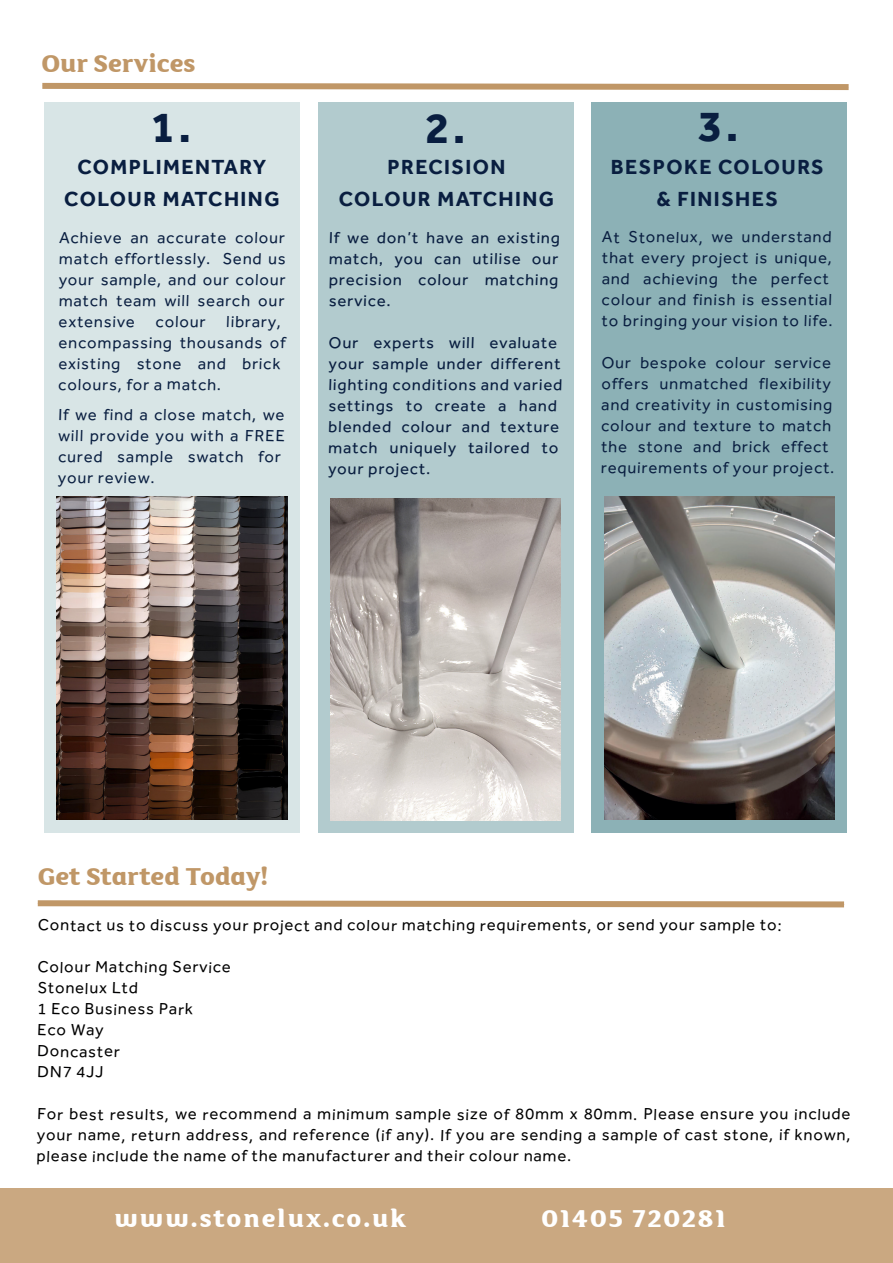
<style>
.page{position:relative;width:893px;height:1263px;background:#fff}
.page>*{position:absolute;margin:0;border:0;box-sizing:border-box;transform-origin:0 0}
.t1{font:700 45px "Effra";color:#091e40}
.t2{font:700 27px "FS Maja";letter-spacing:.07em;color:#fff}
.t3{font:700 27px "FS Maja";color:#c09767}
.t4{font:700 21px/31.5px "Effra";letter-spacing:.07em;color:#091e40;text-align:center}
.t5{font:16.5px/21px "Effra CC";color:#091e40}
.t6{font:16.5px/22.8px "Effra CC";color:#000001}
.t7{font:16.5px/21.1px "Effra";color:#091e40;text-align:justify}
</style>
<div class="page">
<div style="left:44px;top:102px;width:255px;height:731px;background:#d8e5e6"></div>
<div style="left:319px;top:102px;width:255px;height:731px;background:#b2cbce"></div>
<div style="left:592px;top:102px;width:255px;height:731px;background:#8cb1b6"></div>
<div style="left:0;top:1188px;width:893px;height:75px;background:#caa881"></div>
<svg style="left:42px;top:82px;width:807px;height:9px"></svg>
<img style="left:604px;top:497px;width:231px;height:322px">
<svg style="left:37px;top:900px;width:808px;height:8px;background:#cfb18d"></svg>
<img style="left:330px;top:498px;width:231px;height:323px">
<img style="left:57px;top:497px;width:230px;height:322px">
<h2 class="t3" style="left:41px;top:43px;width:156px">Our Services</h2>
<h1 class="t1" style="left:151px;top:100px;width:42px">1.</h1>
<h1 class="t1" style="left:425px;top:101px;width:42px">2.</h1>
<h1 class="t1" style="left:698px;top:100px;width:42px">3.</h1>
<p class="t4" style="left:339px;top:151px;width:217px">PRECISION<br>COLOUR MATCHING</p>
<p class="t4" style="left:611px;top:151px;width:214px">BESPOKE COLOURS &amp; FINISHES</p>
<p class="t5" style="left:602px;top:224px;width:235px;rotate:2deg">At Stonelux, we understand that every project is unique, and achieving the perfect colour and finish is essential to bringing your vision to life.</p>
<p class="t5" style="left:602px;top:350px;width:238px;rotate:2deg">Our bespoke colour service offers unmatched flexibility and creativity in customising colour and texture to match the stone and brick effect requirements of your project.</p>
<p class="t4" style="left:64px;top:151px;width:217px">COMPLIMENTARY<br>COLOUR MATCHING</p>
<p class="t5" style="left:60px;top:224px;width:229px;rotate:2deg">Achieve an accurate colour match effortlessly. Send us your sample, and our colour match team will search our</p>
<p class="t5" style="left:59px;top:311px;width:78px;rotate:2deg">extensive</p>
<p class="t5" style="left:156px;top:312px;width:51px;rotate:2deg">colour</p>
<p class="t7" style="left:330px;top:223px;width:232px;rotate:2deg">If we don’t have an existing match, you can utilise our precision colour matching</p>
<p class="t7" style="left:329px;top:289px;width:64px;rotate:2deg">service.</p>
<p class="t7" style="left:329px;top:328px;width:236px;text-align:left;rotate:2deg">Our experts will evaluate your sample under different lighting conditions and varied settings to create a hand blended colour and texture match uniquely tailored to</p>
<p class="t7" style="left:329px;top:456px;width:104px;rotate:2deg">your project.</p>
<p class="t5" style="left:60px;top:304px;width:228px;line-height:24px;text-indent:167px;rotate:2deg">library, encompassing thousands of</p>
<p class="t5" style="left:59px;top:351px;width:223px;line-height:21.8px;rotate:2deg">existing stone and brick colours, for a match.</p>
<p class="t5" style="left:59px;top:402px;width:228px;text-align:justify;rotate:2deg">If we find a close match, we will provide you with a FREE cured sample swatch for</p>
<p class="t5" style="left:59px;top:467px;width:98px;rotate:2deg">your review.</p>
<h2 class="t3" style="left:38px;top:856px;width:232px">Get Started Today!</h2>
<p class="t6" style="left:39px;top:902px;width:745px;rotate:2deg">Contact us to discuss your project and colour matching requirements, or send your sample to:</p>
<p class="t6" style="left:38px;top:954px;width:195px;rotate:2deg">Colour Matching Service<br>Stonelux Ltd</p>
<p class="t6" style="left:38px;top:996px;width:157px;rotate:2deg">1 Eco Business Park<br>Eco Way</p>
<p class="t6" style="left:38px;top:1040px;width:84px;line-height:21.3px;rotate:2deg">Doncaster<br>DN7 4JJ</p>
<p class="t6" style="left:38px;top:1091px;width:815px;line-height:21.3px;rotate:2deg">For best results, we recommend a minimum sample size of 80mm x 80mm. Please ensure you include your name, return address, and reference (if any). If you are sending a sample of cast stone, if known,</p>
<p class="t6" style="left:38px;top:1137px;width:536px;rotate:2deg">please include the name of the manufacturer and their colour name.</p>
<h2 class="t2" style="left:114px;top:1199px;width:294px">www.stonelux.co.uk</h2>
<h2 class="t2" style="left:541px;top:1199px;width:186px">01405 720281</h2>
</div>
